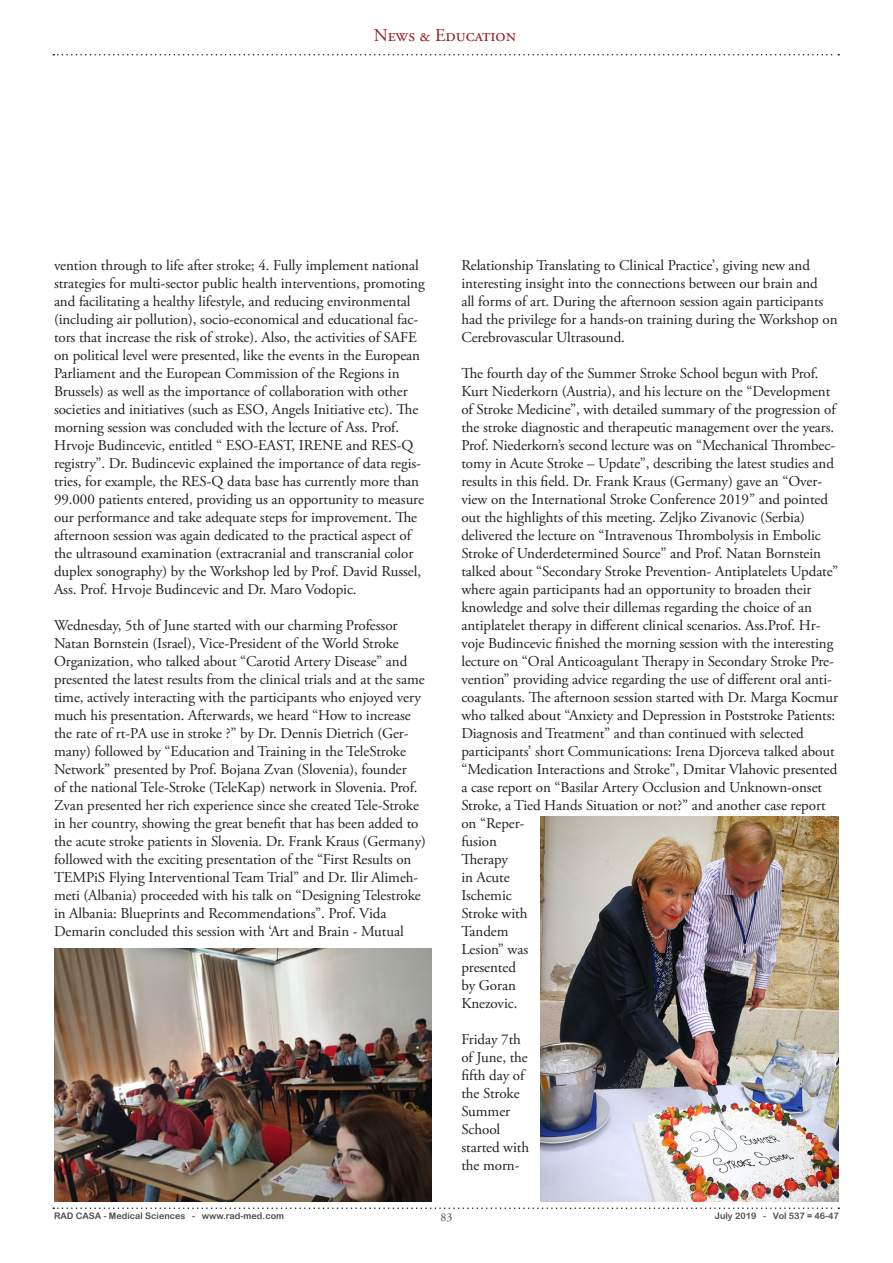
<style>
.page{position:relative;width:893px;height:1263px;background:#fff}
.page>*{position:absolute;margin:0;border:0;box-sizing:border-box;transform-origin:0 0}
.t1{font:18px "Adobe Garamond Pro";color:#981c1e}
.t2{font:15px/18px "Adobe Garamond Pro";letter-spacing:-.005em;color:#231f20}
.t3{font:12px "Adobe Garamond Pro";color:#4d4d4d}
.t4{font:9px "Arial Rounded MT Bold";color:#4d4d4d}
</style>
<div class="page">
<svg style="left:53px;top:54px;width:786px;height:2px"></svg>
<svg style="left:53px;top:1207px;width:786px;height:2px"></svg>
<img style="left:54px;top:949px;width:378px;height:252px">
<img style="left:540px;top:817px;width:299px;height:384px">
<p class="t1" style="left:374px;top:24px;width:144px">News &amp; Education</p>
<p class="t2" style="left:54px;top:257px;width:372px">vention through to life after stroke; 4. Fully implement national strategies for multi-sector public health interventions, promoting and facilitating a healthy lifestyle, and reducing environmental (including air pollution), socio-economical and educational fac&shy;tors that increase the risk of stroke). Also, the activities of SAFE on political level were presented, like the events in the European Parliament and the European Commission of the Regions in Brussels) as well as the importance of collaboration with other societies and initiatives (such as ESO, Angels Initiative etc). The morning session was concluded with the lecture of Ass. Prof.<br>Hrvoje Budincevic, entitled “ ESO-EAST, IRENE and RES-Q registry”. Dr. Budincevic explained the importance of data regis&shy;tries, for example, the RES-Q data base has currently more than 99.000 patients entered, providing us an opportunity to measure our performance and take adequate steps for improvement. The afternoon session was again dedicated to the practical aspect of the ultrasound examination (extracranial and transcranial color duplex sonography) by the Workshop led by Prof. David Russel, Ass. Prof. Hrvoje Budincevic and Dr. Maro Vodopic.</p>
<p class="t2" style="left:54px;top:617px;width:373px">Wednesday, 5th of June started with our charming Professor Natan Bornstein (Israel), Vice-President of the World Stroke Organization, who talked about “Carotid Artery Disease” and presented the latest results from the clinical trials and at the same time, actively interacting with the participants who enjoyed very much his presentation. Afterwards, we heard “How to increase the rate of rt-PA use in stroke ?” by Dr. Dennis Dietrich (Ger&shy;many) followed by “Education and Training in the TeleStroke Network” presented by Prof. Bojana Zvan (Slovenia), founder<br>of the national Tele-Stroke (TeleKap) network in Slovenia. Prof.<br>Zvan presented her rich experience since she created Tele-Stroke in her country, showing the great benefit that has been added to the acute stroke patients in Slovenia. Dr. Frank Kraus (Germany) followed with the exciting presentation of the “First Results on TEMPiS Flying Interventional Team Trial” and Dr. Ilir Alimeh&shy;meti (Albania) proceeded with his talk on “Designing Telestroke in Albania: Blueprints and Recommendations”. Prof. Vida Demarin concluded this session with ‘Art and Brain - Mutual</p>
<p class="t2" style="left:461px;top:257px;width:378px">Relationship Translating to Clinical Practice’, giving new and interesting insight into the connections between our brain and<br>all forms of art. During the afternoon session again participants had the privilege for a hands-on training during the Workshop on Cerebrovascular Ultrasound.</p>
<p class="t2" style="left:461px;top:365px;width:378px">The fourth day of the Summer Stroke School begun with Prof.<br>Kurt Niederkorn (Austria), and his lecture on the “Development of Stroke Medicine”, with detailed summary of the progression of the stroke diagnostic and therapeutic management over the years.<br>Prof. Niederkorn’s second lecture was on “Mechanical Thrombec&shy;tomy in Acute Stroke – Update”, describing the latest studies and results in this field. Dr. Frank Kraus (Germany) gave an “Over&shy;view on the International Stroke Conference 2019” and pointed out the highlights of this meeting. Zeljko Zivanovic (Serbia) delivered the lecture on “Intravenous Thrombolysis in Embolic Stroke of Underdetermined Source” and Prof. Natan Bornstein talked about “Secondary Stroke Prevention- Antiplatelets Update” where again participants had an opportunity to broaden their knowledge and solve their dillemas regarding the choice of an antiplatelet therapy in different clinical scenarios. Ass.Prof. Hr&shy;voje Budincevic finished the morning session with the interesting lecture on “Oral Anticoagulant Therapy in Secondary Stroke Pre&shy;vention” providing advice regarding the use of different oral anti&shy;coagulants. The afternoon session started with Dr. Marga Kocmur who talked about “Anxiety and Depression in Poststroke Patients:<br>Diagnosis and Treatment” and than continued with selected participants’ short Communications: Irena Djorceva talked about “Medication Interactions and Stroke”, Dmitar Vlahovic presented a case report on “Basilar Artery Occlusion and Unknown-onset Stroke, a Tied Hands Situation or not?” and another case report on “Reper-<br>fusion<br>Therapy<br>in Acute<br>Ischemic<br>Stroke with<br>Tandem<br>Lesion” was<br>presented<br>by Goran<br>Knezovic.</p>
<p class="t2" style="left:461px;top:1031px;width:69px">Friday 7th of June, the fifth day of the Stroke<br>Summer<br>School started with the morn-</p>
<p class="t4" style="left:54px;top:1210px;width:232px">RAD CASA - Medical Sciences - www.rad-med.com</p>
<p class="t3" style="left:440px;top:1210px;width:13px">83</p>
<p class="t4" style="left:715px;top:1210px;width:126px">July 2019 - Vol 537 = 46-47</p>
</div>
